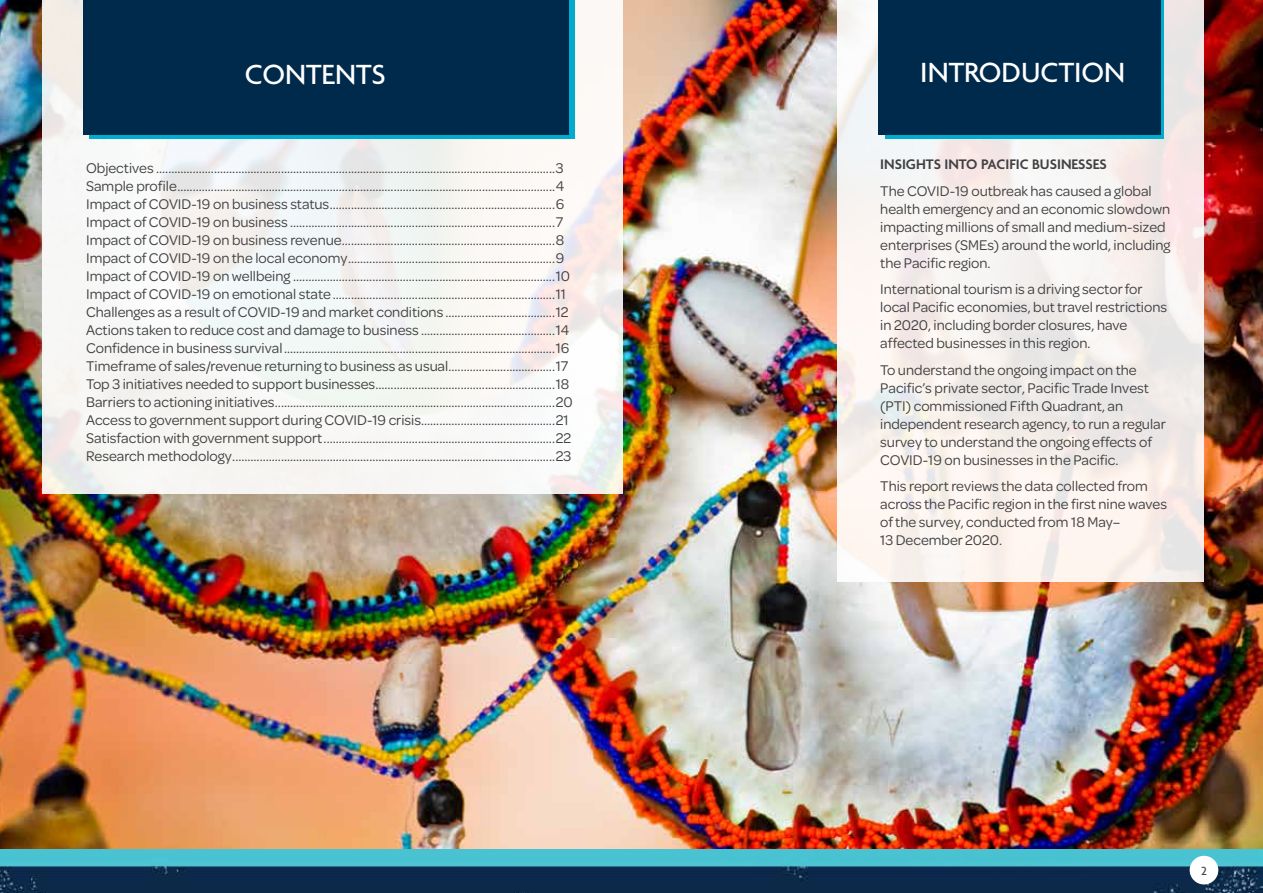
<style>
.page{position:relative;width:1263px;height:893px;background:#fff}
.page>*{position:absolute;margin:0;border:0;box-sizing:border-box;transform-origin:0 0}
.t1{font:500 30px "Agenda";color:#fff}
.t2{font:15px/18px "Omnes";color:#414042}
.t3{font:600 15px "Agenda";color:#414042}
.t4{font:500 12.75px "Agenda";color:#414042}
</style>
<div class="page">
<img style="left:0;top:0;width:1263px;height:849px">
<div style="left:838px;top:0;width:366px;height:582px;background:linear-gradient(to right,#f8f5f2,#f1eae8)"></div>
<svg style="left:885px;top:0;width:279px;height:138px;background:#0094b5"></svg>
<div style="left:878px;top:0;width:283px;height:134px;background:#002a4b"></div>
<img style="left:0;top:849px;width:1263px;height:44px">
<svg style="left:43px;top:0;width:580px;height:493px;fill:#f6f7f5"></svg>
<svg style="left:89px;top:0;width:486px;height:138px;background:#0095b6"></svg>
<div style="left:83px;top:0;width:486px;height:134px;background:#002a4b"></div>
<div style="left:1190px;top:856px;width:28px;height:28px;background:#fff;border-radius:50%"></div>
<h1 class="t1" style="left:245px;top:58px;width:143px">CONTENTS</h1>
<p class="t2" style="left:86px;top:158px;width:488px">Objectives ...................................................................................................................................3<br>Sample profile............................................................................................................................4<br>Impact of COVID-19 on business status..........................................................................6<br>Impact of COVID-19 on business .......................................................................................7<br>Impact of COVID-19 on business revenue......................................................................8<br>Impact of COVID-19 on the local economy....................................................................9<br>Impact of COVID-19 on wellbeing ......................................................................................10<br>Impact of COVID-19 on emotional state.........................................................................11<br>Challenges as a result of COVID-19 and market conditions ....................................12<br>Actions taken to reduce cost and damage to business ............................................14<br>Confidence in business survival.........................................................................................16<br>Timeframe of sales/revenue returning to business as usual...................................17<br>Top 3 initiatives needed to support businesses...........................................................18<br>Barriers to actioning initiatives............................................................................................20<br>Access to government support during COVID-19 crisis............................................21<br>Satisfaction with government support............................................................................22<br>Research methodology..........................................................................................................23</p>
<h1 class="t1" style="left:920px;top:56px;width:207px">INTRODUCTION</h1>
<p class="t3" style="left:880px;top:156px;width:228px">INSIGHTS INTO PACIFIC BUSINESSES</p>
<p class="t2" style="left:880px;top:181px;width:292px">The COVID-19 outbreak has caused a global health emergency and an economic slowdown impacting millions of small and medium-sized enterprises (SMEs) around the world, including the Pacific region.</p>
<p class="t2" style="left:880px;top:279px;width:288px">International tourism is a driving sector for local Pacific economies, but travel restrictions in 2020, including border closures, have affected businesses in this region.</p>
<p class="t2" style="left:880px;top:360px;width:287px">To understand the ongoing impact on the Pacific’s private sector, Pacific Trade Invest (PTI) commissioned Fifth Quadrant, an independent research agency, to run a regular survey to understand the ongoing effects of COVID-19 on businesses in the Pacific.</p>
<p class="t2" style="left:880px;top:476px;width:288px">This report reviews the data collected from across the Pacific region in the first nine waves of the survey, conducted from 18 May–<br>13 December 2020.</p>
<p class="t4" style="left:1201px;top:864px;width:7px">2</p>
</div>
